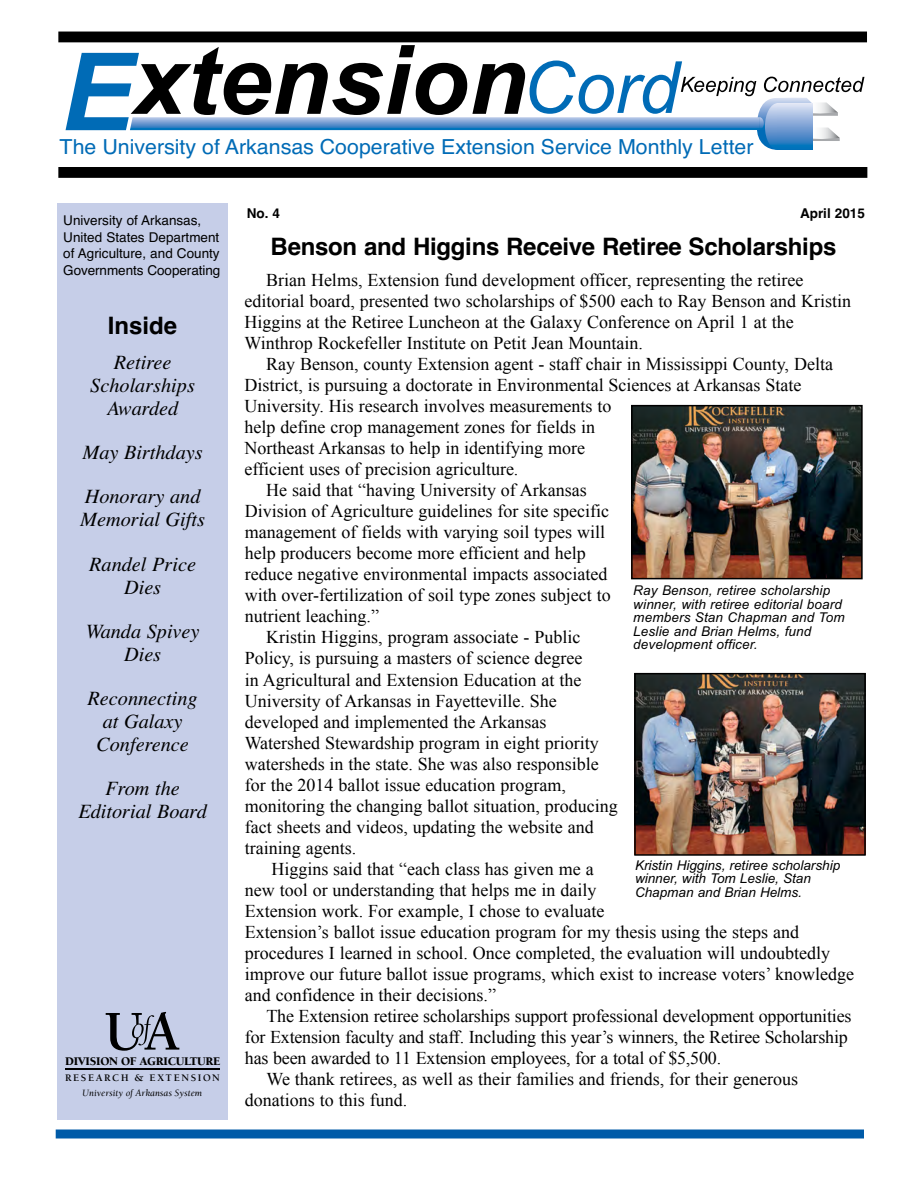
<style>
.page{position:relative;width:918px;height:1188px;background:#fff}
.page>*{position:absolute;margin:0;border:0;box-sizing:border-box;transform-origin:0 0}
.t1{font:700 24px "Helvetica";letter-spacing:-.01em;color:#000}
.t2{font:20.7px "Helvetica";color:#006bb6}
.t3{font:italic 20.25px/22.8px "Times";color:#000;text-align:center}
.t4{font:18px/21px "Times New Roman";color:#000}
.t5{font:italic 13.5px/13.5px "Arial";letter-spacing:.01em;color:#000}
.t6{font:13.5px/16.5px "Helvetica";color:#000}
.t7{font:700 13.5px "Helvetica";color:#000}
.t8{font:900 12px "Berkeley";letter-spacing:-.02em;color:#000}
.t9{font:700 10.35px "Berkeley";letter-spacing:.155em;color:#000}
.t10{font:italic 9.9px "Berkeley";color:#000}
</style>
<div class="page">
<div style="left:57px;top:203px;width:171px;height:916px;background:#c6cee8"></div>
<div style="left:58px;top:32px;width:809px;height:10px;background:#000"></div>
<div style="left:58px;top:167px;width:809px;height:11px;background:#000"></div>
<div style="left:56px;top:1130px;width:808px;height:8px;background:#005ba8"></div>
<hr style="left:65px;top:1069px;width:155px;height:1px;background:#000">
<img style="left:637px;top:676px;width:226px;height:177px">
<div style="left:634px;top:673px;width:232px;height:183px;border:2px solid #000"></div>
<img style="left:634px;top:408px;width:226px;height:168px">
<div style="left:631px;top:405px;width:232px;height:174px;border:2px solid #000"></div>
<svg style="left:66px;top:45px;width:798px;height:105px"></svg>
<svg style="left:106px;top:1012px;width:73px;height:39px"></svg>
<p class="t2" style="left:60px;top:131px;width:695px">The University of Arkansas Cooperative Extension Service Monthly Letter</p>
<p class="t6" style="left:63px;top:212px;width:158px">University of Arkansas,<br>United States Department of Agriculture, and County<br>Governments Cooperating</p>
<p class="t1" style="left:108px;top:311px;width:71px">Inside</p>
<p class="t3" style="left:90px;top:351px;width:106px">Retiree<br>Scholarships<br>Awarded</p>
<p class="t3" style="left:82px;top:430px;width:122px;line-height:44.4px;text-align:left">May Birthdays<br>Honorary and</p>
<p class="t3" style="left:80px;top:497px;width:126px;line-height:44.4px">Memorial Gifts<br>Randel Price</p>
<p class="t3" style="left:86px;top:564px;width:115px;line-height:44.4px">Dies<br>Wanda Spivey</p>
<p class="t3" style="left:88px;top:632px;width:112px;line-height:44.4px">Dies<br>Reconnecting</p>
<p class="t3" style="left:96px;top:710px;width:94px">at Galaxy<br>Conference</p>
<p class="t3" style="left:78px;top:777px;width:130px">From the<br>Editorial Board</p>
<p class="t8" style="left:65px;top:1056px;width:157px">DIVISION OF AGRICULTURE</p>
<p class="t9" style="left:65px;top:1073px;width:156px">RESEARCH &amp; EXTENSION</p>
<p class="t10" style="left:82px;top:1090px;width:121px">University of Arkansas System</p>
<p class="t7" style="left:247px;top:206px;width:35px">No. 4</p>
<p class="t7" style="left:800px;top:206px;width:66px">April 2015</p>
<h1 class="t1" style="left:271px;top:232px;width:567px">Benson and Higgins Receive Retiree Scholarships</h1>
<p class="t4" style="left:266px;top:270px;width:539px">Brian Helms, Extension fund development officer, representing the retiree</p>
<p class="t4" style="left:244px;top:291px;width:608px">editorial board, presented two scholarships of $500 each to Ray Benson and Kristin</p>
<p class="t4" style="left:245px;top:312px;width:551px">Higgins at the Retiree Luncheon at the Galaxy Conference on April 1 at the</p>
<p class="t4" style="left:245px;top:333px;width:400px">Winthrop Rockefeller Institute on Petit Jean Mountain.</p>
<p class="t4" style="left:266px;top:354px;width:568px">Ray Benson, county Extension agent - staff chair in Mississippi County, Delta</p>
<p class="t4" style="left:245px;top:375px;width:558px">District, is pursuing a doctorate in Environmental Sciences at Arkansas State<br>University. His research involves measurements to</p>
<p class="t4" style="left:245px;top:417px;width:352px">help define crop management zones for fields in</p>
<p class="t4" style="left:245px;top:438px;width:342px">Northeast Arkansas to help in identifying more</p>
<p class="t4" style="left:245px;top:459px;width:275px">efficient uses of precision agriculture.</p>
<p class="t4" style="left:266px;top:480px;width:322px">He said that “having University of Arkansas</p>
<p class="t4" style="left:245px;top:501px;width:366px">Division of Agriculture guidelines for site specific</p>
<p class="t4" style="left:245px;top:522px;width:362px">management of fields with varying soil types will</p>
<p class="t4" style="left:245px;top:543px;width:343px">help producers become more efficient and help</p>
<p class="t4" style="left:245px;top:564px;width:364px">reduce negative environmental impacts associated</p>
<p class="t4" style="left:245px;top:585px;width:368px">with over-fertilization of soil type zones subject to</p>
<p class="t4" style="left:245px;top:606px;width:136px">nutrient leaching.”</p>
<p class="t4" style="left:266px;top:627px;width:316px">Kristin Higgins, program associate - Public</p>
<p class="t4" style="left:245px;top:648px;width:339px">Policy, is pursuing a masters of science degree</p>
<p class="t4" style="left:245px;top:669px;width:338px">in Agricultural and Extension Education at the</p>
<p class="t4" style="left:245px;top:690px;width:314px">University of Arkansas in Fayetteville. She</p>
<p class="t4" style="left:245px;top:711px;width:303px">developed and implemented the Arkansas</p>
<p class="t4" style="left:245px;top:732px;width:356px">Watershed Stewardship program in eight priority</p>
<p class="t4" style="left:245px;top:753px;width:356px">watersheds in the state. She was also responsible</p>
<p class="t4" style="left:245px;top:774px;width:323px">for the 2014 ballot issue education program,</p>
<p class="t4" style="left:245px;top:795px;width:375px">monitoring the changing ballot situation, producing</p>
<p class="t4" style="left:245px;top:816px;width:351px">fact sheets and videos, updating the website and</p>
<p class="t4" style="left:271px;top:858px;width:324px">Higgins said that “each class has given me a</p>
<p class="t5" style="left:635px;top:858px;width:207px">Kristin Higgins, retiree scholarship</p>
<p class="t4" style="left:245px;top:879px;width:353px">new tool or understanding that helps me in daily</p>
<p class="t5" style="left:635px;top:872px;width:177px">winner, with Tom Leslie, Stan<br>Chapman and Brian Helms.</p>
<p class="t4" style="left:245px;top:900px;width:361px">Extension work. For example, I chose to evaluate</p>
<p class="t4" style="left:245px;top:921px;width:556px">Extension’s ballot issue education program for my thesis using the steps and</p>
<p class="t4" style="left:245px;top:942px;width:587px">procedures I learned in school. Once completed, the evaluation will undoubtedly</p>
<p class="t4" style="left:245px;top:963px;width:611px">improve our future ballot issue programs, which exist to increase voters’ knowledge</p>
<p class="t4" style="left:245px;top:984px;width:253px">and confidence in their decisions.”</p>
<p class="t4" style="left:266px;top:1005px;width:587px">The Extension retiree scholarships support professional development opportunities</p>
<p class="t4" style="left:245px;top:1026px;width:605px">for Extension faculty and staff. Including this year’s winners, the Retiree Scholarship</p>
<p class="t4" style="left:245px;top:1047px;width:478px">has been awarded to 11 Extension employees, for a total of $5,500.</p>
<p class="t4" style="left:266px;top:1068px;width:533px">We thank retirees, as well as their families and friends, for their generous</p>
<p class="t4" style="left:245px;top:1089px;width:164px">donations to this fund.</p>
<p class="t5" style="left:633px;top:584px;width:213px">Ray Benson, retiree scholarship winner, with retiree editorial board members Stan Chapman and Tom<br>Leslie and Brian Helms, fund development officer.</p>
<p class="t4" style="left:245px;top:837px;width:113px">training agents.</p>
</div>
